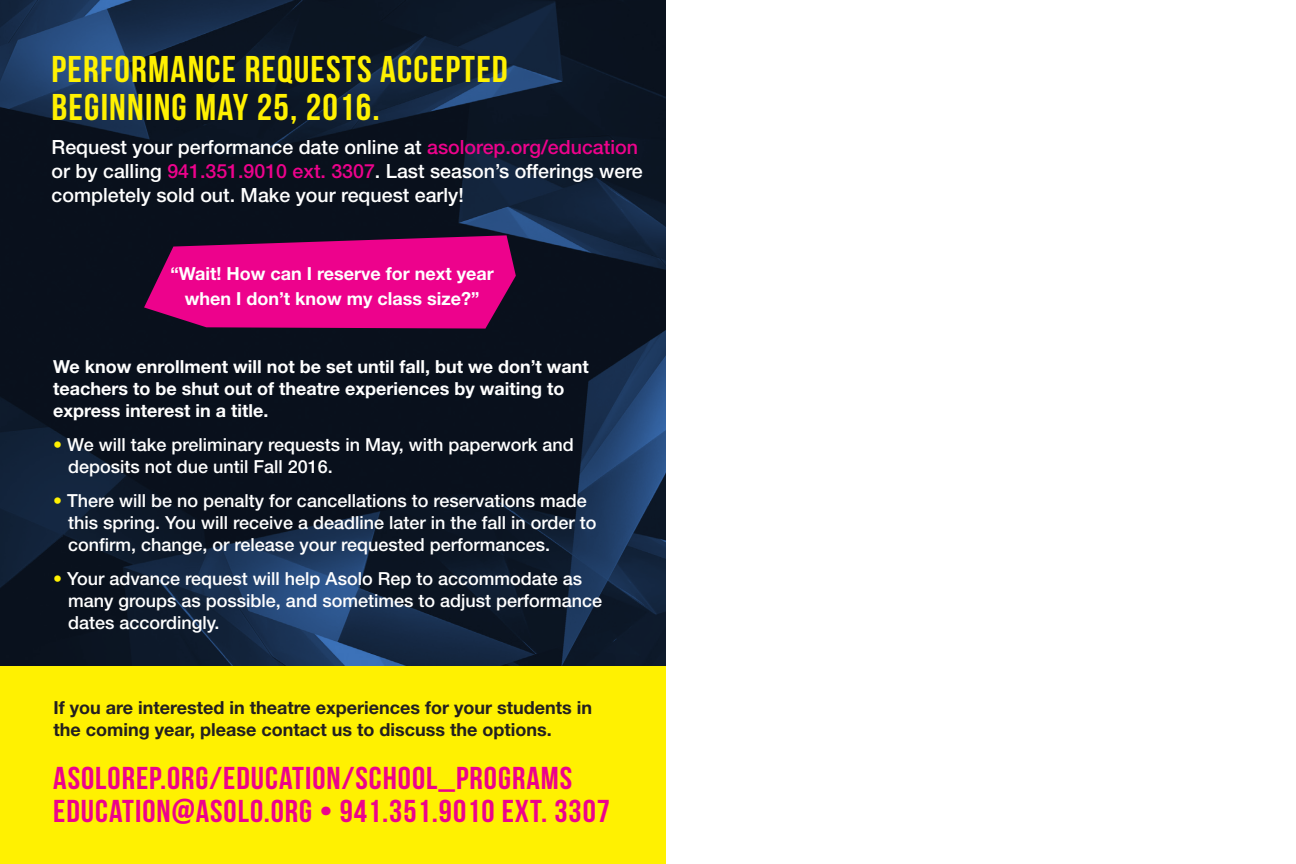
<style>
.page{position:relative;width:1296px;height:864px;background:#fff}
.page>*{position:absolute;margin:0;border:0;box-sizing:border-box;transform-origin:0 0}
.t1{font:37.2px "Bebas Neue";letter-spacing:.03em;color:#fff101;scale:1.05 1}
.t2{font:31.6px "Bebas Neue";letter-spacing:.03em;color:#ed028c;scale:1.05 1}
.t3{font:500 19.6px/24px "Helvetica Neue LT Std";color:#fff}
.t4{font:500 18px "Helvetica Neue LT Std";color:#fff}
.t5{font:700 18px/22px "Helvetica Neue LT Std";color:#fff}
.t6{font:700 18px/22px "Helvetica Neue LT Std";color:#231f20}
.s1{color:#ed028c}
.s2{color:#fff101}
</style>
<div class="page">
<svg style="left:0;top:0;width:666px;height:667px;background:#0f1c2e"></svg>
<div style="left:0;top:667px;width:697px;height:197px;background:#fff101"></div>
<div style="left:666px;top:0;width:630px;height:864px;background:#fff"></div>
<svg style="left:144px;top:235px;width:372px;height:94px;background:#ca047b"></svg>
<p class="t1" style="left:52px;top:49px;width:436px">PERFORMANCE REQUESTS ACCEPTED</p>
<p class="t1" style="left:52px;top:87px;width:314px">BEGINNING MAY 25, 2016.</p>
<p class="t3" style="left:52px;top:135px;width:593px">Request your performance date online at <span class="s1">asolorep.org/education </span>or by calling <span class="s1">941.351.9010 ext. 3307</span>. Last season’s offerings were completely sold out. Make your request early!</p>
<p class="t5" style="left:170px;top:262px;width:325px">“Wait! How can I reserve for next year</p>
<p class="t5" style="left:185px;top:287px;width:296px">when I don’t know my class size?”</p>
<p class="t5" style="left:53px;top:355px;width:537px">We know enrollment will not be set until fall, but we don’t want teachers to be shut out of theatre experiences by waiting to express interest in a title.</p>
<p class="t4" style="left:53px;top:434px;width:522px"><span class="s2">•</span> We will take preliminary requests in May, with paperwork and</p>
<p class="t4" style="left:68px;top:456px;width:266px">deposits not due until Fall 2016.</p>
<p class="t4" style="left:53px;top:490px;width:535px"><span class="s2">•</span> There will be no penalty for cancellations to reservations made</p>
<p class="t4" style="left:68px;top:512px;width:530px">this spring. You will receive a deadline later in the fall in order to</p>
<p class="t4" style="left:68px;top:534px;width:483px">confirm, change, or release your requested performances.</p>
<p class="t4" style="left:53px;top:568px;width:530px"><span class="s2">•</span> Your advance request will help Asolo Rep to accommodate as</p>
<p class="t4" style="left:68px;top:590px;width:535px">many groups as possible, and sometimes to adjust performance</p>
<p class="t4" style="left:68px;top:612px;width:153px">dates accordingly.</p>
<p class="t6" style="left:54px;top:696px;width:540px">If you are interested in theatre experiences for your students in the coming year, please contact us to discuss the options.</p>
<p class="t2" style="left:53px;top:760px;width:496px">ASOLOREP.ORG/EDUCATION/SCHOOL_PROGRAMS</p>
<p class="t2" style="left:53px;top:794px;width:532px">EDUCATION@ASOLO.ORG • 941.351.9010 EXT. 3307</p>
</div>
